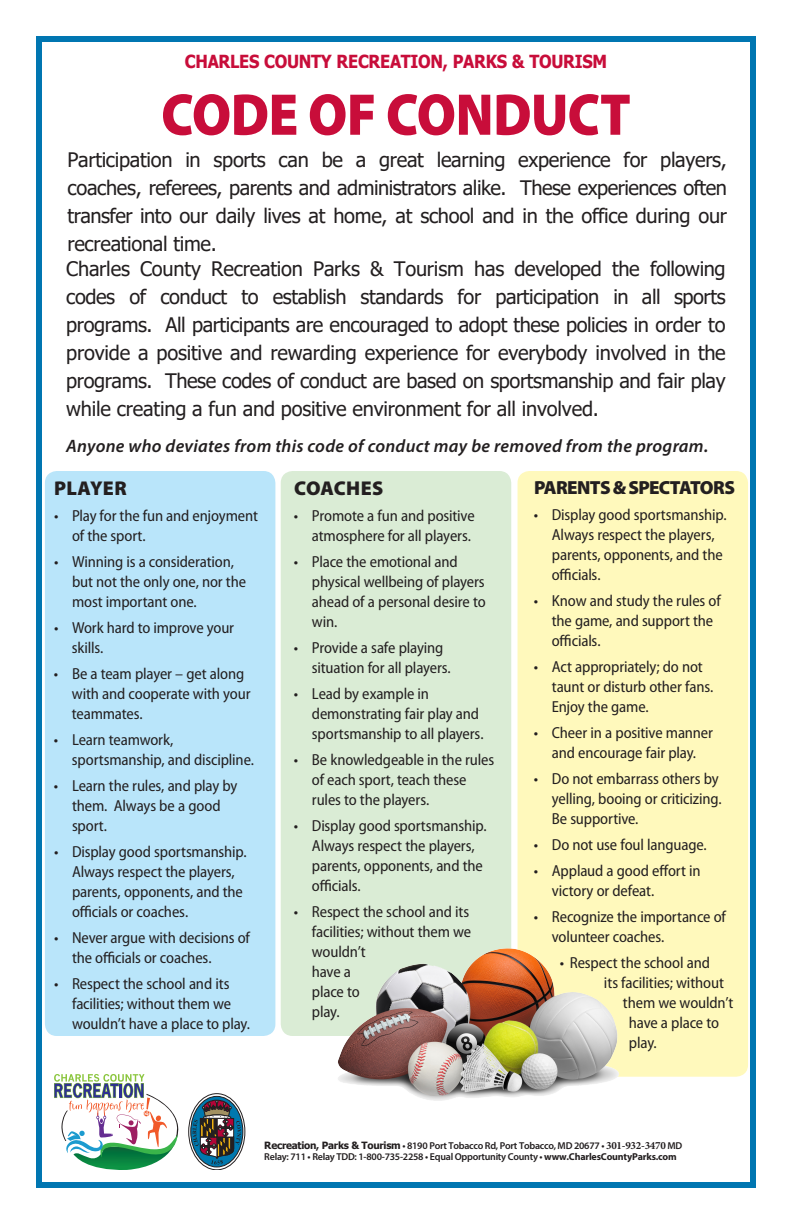
<style>
.page{position:relative;width:792px;height:1224px;background:#fff}
.page>*{position:absolute;margin:0;border:0;box-sizing:border-box;transform-origin:0 0}
.t1{font:900 59.4px "Myriad Pro";letter-spacing:-.01em;color:#c80d3a;scale:.91 1}
.t2{font:20px/28px "Tahoma";letter-spacing:-.015em;color:#231f20;text-align:justify}
.t3{font:900 20px "Myriad Pro";letter-spacing:.015em;color:#231f20}
.t4{font:900 19px "Myriad Pro";letter-spacing:-.035em;color:#231f20}
.t5{font:italic 600 18px "Myriad Pro";letter-spacing:.015em;color:#231f20}
.t6{font:700 18px "Tahoma";letter-spacing:-.02em;color:#c80d3a;scale:.91 1}
.t7{font:semi-condensed 16px/20px "Myriad Pro";letter-spacing:-.01em;color:#231f20}
.t8{font:600 10px/11.3px "Myriad Pro";letter-spacing:-.025em;color:#231f20}
.s1{font-family:"Tahoma";font-weight:700}
.s2{font-family:"Minion Pro";font-weight:700;font-size:11px}
.s3{font-weight:700}
</style>
<div class="page">
<div style="left:36px;top:36px;width:720px;height:1152px;border:6px solid #0076b1"></div>
<svg style="left:189px;top:1094px;width:56px;height:76px"></svg>
<div style="left:188px;top:1093px;width:57px;height:77px;border:1px solid #231f20;border-radius:50%"></div>
<div style="left:190px;top:1096px;width:53px;height:71px;border:1px solid #231f20;border-radius:50%"></div>
<svg style="left:193px;top:1100px;width:48px;height:70px;background:#5a6974"></svg>
<svg style="left:54px;top:1074px;width:124px;height:96px"></svg>
<div style="left:281px;top:471px;width:230px;height:565px;background:#daecd5;border-radius:12px"></div>
<div style="left:518px;top:471px;width:230px;height:606px;background:#fff9bc;border-radius:12px"></div>
<img style="left:338px;top:939px;width:293px;height:161px">
<div style="left:45px;top:471px;width:230px;height:565px;background:#b9e5fa;border-radius:12px"></div>
<p class="t6" style="left:185px;top:49px;width:466px">CHARLES COUNTY RECREATION, PARKS &amp; TOURISM</p>
<h1 class="t1" style="left:161px;top:75px;width:518px">CODE OF CONDUCT</h1>
<p class="t2" style="left:68px;top:147px;width:661px">Participation in sports can be a great learning experience for players, coaches, referees, parents and administrators alike. These experiences often transfer into our daily lives at home, at school and in the office during our recreational time.</p>
<p class="t2" style="left:66px;top:256px;width:661px">Charles County Recreation Parks &amp; Tourism has developed the following codes of conduct to establish standards for participation in all sports programs. All participants are encouraged to adopt these policies in order to provide a positive and rewarding experience for everybody involved in the programs. These codes of conduct are based on sportsmanship and fair play while creating a fun and positive environment for all involved.</p>
<p class="t5" style="left:66px;top:434px;width:644px">Anyone who deviates from this code of conduct may be removed from the program.</p>
<p class="t3" style="left:54px;top:474px;width:74px">PLAYER</p>
<p class="t7" style="left:72px;top:505px;width:187px;text-indent:-18px">• Play for the fun and enjoyment of the sport.</p>
<p class="t7" style="left:72px;top:551px;width:176px;text-indent:-18px">• Winning is a consideration, but not the only one, nor the most important one.</p>
<p class="t7" style="left:72px;top:617px;width:164px;text-indent:-18px">• Work hard to improve your skills.</p>
<p class="t7" style="left:72px;top:663px;width:180px;text-indent:-18px">• Be a team player – get along with and cooperate with your teammates.</p>
<p class="t7" style="left:72px;top:729px;width:184px;text-indent:-18px">• Learn teamwork, sportsmanship, and discipline.</p>
<p class="t7" style="left:72px;top:775px;width:167px;text-indent:-18px">• Learn the rules, and play by them. Always be a good sport.</p>
<p class="t7" style="left:72px;top:841px;width:176px;text-indent:-18px">• Display good sportsmanship.<br>Always respect the players, parents, opponents, and the officials or coaches.</p>
<p class="t7" style="left:72px;top:927px;width:179px;text-indent:-18px">• Never argue with decisions of the officials or coaches.</p>
<p class="t7" style="left:72px;top:973px;width:179px;text-indent:-18px">• Respect the school and its facilities; without them we wouldn’t have a place to play.</p>
<p class="t4" style="left:534px;top:475px;width:203px">PARENTS &amp; SPECTATORS</p>
<p class="t7" style="left:552px;top:505px;width:176px;text-indent:-18px">• Display good sportsmanship.<br>Always respect the players, parents, opponents, and the officials.</p>
<p class="t7" style="left:552px;top:591px;width:170px;text-indent:-18px">• Know and study the rules of the game, and support the officials.</p>
<p class="t7" style="left:552px;top:657px;width:163px;text-indent:-18px">• Act appropriately; do not taunt or disturb other fans.<br>Enjoy the game.</p>
<p class="t7" style="left:534px;top:723px;width:181px;text-align:center">• Cheer in a positive manner and encourage fair play.</p>
<p class="t7" style="left:552px;top:769px;width:171px;text-indent:-18px">• Do not embarrass others by yelling, booing or criticizing.<br>Be supportive.</p>
<p class="t7" style="left:534px;top:835px;width:174px">• Do not use foul language.</p>
<p class="t7" style="left:552px;top:861px;width:150px;text-indent:-18px">• Applaud a good effort in victory or defeat.</p>
<p class="t7" style="left:552px;top:907px;width:176px;text-indent:-18px">• Recognize the importance of volunteer coaches.</p>
<p class="t7" style="left:560px;top:953px;width:152px">• Respect the school and</p>
<p class="t7" style="left:604px;top:973px;width:121px">its facilities; without</p>
<p class="t7" style="left:623px;top:993px;width:112px">them we wouldn’t</p>
<p class="t7" style="left:629px;top:1013px;width:92px">have a place to</p>
<p class="t7" style="left:629px;top:1033px;width:29px">play.</p>
<p class="t3" style="left:294px;top:474px;width:91px">COACHES</p>
<p class="t7" style="left:294px;top:505px;width:182px;text-align:right">• Promote a fun and positive atmosphere for all players.</p>
<p class="t7" style="left:312px;top:551px;width:175px;text-indent:-18px">• Place the emotional and physical wellbeing of players ahead of a personal desire to win.</p>
<p class="t7" style="left:312px;top:637px;width:140px;text-indent:-18px">• Provide a safe playing situation for all players.</p>
<p class="t7" style="left:312px;top:683px;width:173px;text-indent:-18px">• Lead by example in demonstrating fair play and sportsmanship to all players.</p>
<p class="t7" style="left:312px;top:749px;width:184px;text-indent:-18px">• Be knowledgeable in the rules of each sport, teach these rules to the players.</p>
<p class="t7" style="left:312px;top:815px;width:176px;text-indent:-18px">• Display good sportsmanship.<br>Always respect the players, parents, opponents, and the officials.</p>
<p class="t7" style="left:312px;top:901px;width:161px;text-indent:-18px">• Respect the school and its facilities; without them we wouldn’t<br>have a<br>place to<br>play.</p>
<p class="t8" style="left:264px;top:1140px;width:420px"><span class="s1">Recreation, Parks &amp; Tourism</span> • 8190 Port Tobacco Rd, Port Tobacco, MD 20677 • <span class="s2">301-932-3470</span> MD<br>Relay: 711 • Relay TDD: 1-800-735-2258 • Equal Opportunity County • <span class="s3">www.CharlesCountyParks.com</span></p>
</div>
